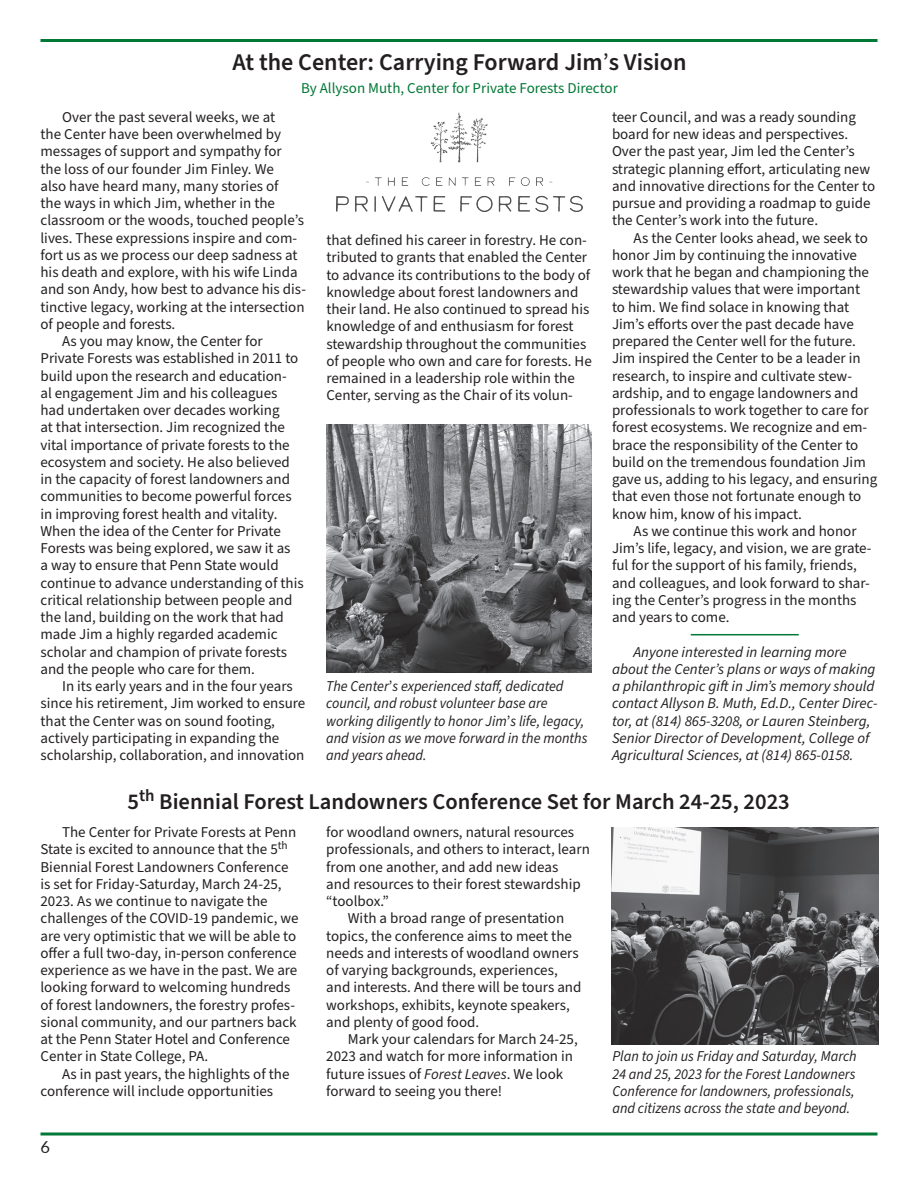
<style>
.page{position:relative;width:918px;height:1188px;background:#fff}
.page>*{position:absolute;margin:0;border:0;box-sizing:border-box;transform-origin:0 0}
.headline_16_pt{font:600 24px "Source Sans Pro";color:#231f20}
.headline_15_pt{font:600 22.5px "Source Sans Pro";color:#231f20}
.t1{font:16.5px "Lato";color:#231f20}
.bss-body_text_10_pt{font:15px/17.2px "Source Sans Pro";color:#231f20}
.caption_10_pt{font:italic 15px/17.2px "Source Sans Pro";color:#231f20;scale:.95 1}
.bss-body_text_10_pt-2{font:italic 15px/17.2px "Source Sans Pro";color:#231f20}
.byline{font:15px "Source Sans Pro";color:#007836}
.s1{font-weight:400}
.s2{font-style:normal}
.s3{font-style:italic}
</style>
<div class="page">
<hr style="left:40px;top:39px;width:838px;height:3px;background:#007836">
<svg style="left:40px;top:1132px;width:838px;height:4px;background:#3f9968"></svg>
<img style="left:336px;top:112px;width:247px;height:99px">
<img style="left:611px;top:827px;width:267px;height:217px">
<img style="left:326px;top:424px;width:266px;height:249px">
<hr style="left:691px;top:634px;width:108px;height:1px;background:#007836">
<p class="headline_16_pt" style="left:233px;top:46px;width:456px">At the Center: Carrying Forward Jim<span class="s1">ʼ</span>s Vision</p>
<p class="byline" style="left:301px;top:78px;width:318px">By Allyson Muth, Center for Private Forests Director</p>
<p class="bss-body_text_10_pt" style="left:40px;top:109px;width:267px;text-indent:22px">Over the past several weeks, we at<br>the Center have been overwhelmed by messages of support and sympathy for the loss of our founder Jim Finley. We<br>also have heard many, many stories of<br>the ways in which Jim, whether in the classroom or the woods, touched peopleʼs lives. These expressions inspire and com&shy;fort us as we process our deep sadness at his death and explore, with his wife Linda and son Andy, how best to advance his dis&shy;tinctive legacy, working at the intersection of people and forests.</p>
<p class="bss-body_text_10_pt" style="left:40px;top:333px;width:265px;text-indent:22px">As you may know, the Center for Private Forests was established in 2011 to build upon the research and education-<br>al engagement Jim and his colleagues had undertaken over decades working<br>at that intersection. Jim recognized the vital importance of private forests to the ecosystem and society. He also believed in the capacity of forest landowners and communities to become powerful forces in improving forest health and vitality.<br>When the idea of the Center for Private Forests was being explored, we saw it as<br>a way to ensure that Penn State would continue to advance understanding of this critical relationship between people and the land, building on the work that had made Jim a highly regarded academic scholar and champion of private forests and the people who care for them.</p>
<p class="bss-body_text_10_pt" style="left:40px;top:678px;width:266px;text-indent:22px">In its early years and in the four years since his retirement, Jim worked to ensure that the Center was on sound footing, actively participating in expanding the scholarship, collaboration, and innovation</p>
<p class="bss-body_text_10_pt" style="left:612px;top:109px;width:265px">teer Council, and was a ready sounding board for new ideas and perspectives.<br>Over the past year, Jim led the Center’s strategic planning effort, articulating new and innovative directions for the Center to pursue and providing a roadmap to guide the Center’s work into the future.</p>
<p class="bss-body_text_10_pt" style="left:612px;top:230px;width:267px;text-indent:22px">As the Center looks ahead, we seek to honor Jim by continuing the innovative work that he began and championing the stewardship values that were important<br>to him. We find solace in knowing that Jim’s efforts over the past decade have prepared the Center well for the future.<br>Jim inspired the Center to be a leader in research, to inspire and cultivate stew&shy;ardship, and to engage landowners and professionals to work together to care for forest ecosystems. We recognize and em&shy;brace the responsibility of the Center to build on the tremendous foundation Jim gave us, adding to his legacy, and ensuring that even those not fortunate enough to know him, know of his impact.</p>
<p class="bss-body_text_10_pt" style="left:612px;top:523px;width:261px;text-indent:22px">As we continue this work and honor Jim’s life, legacy, and vision, we are grate&shy;ful for the support of his family, friends, and colleagues, and look forward to shar&shy;ing the Center’s progress in the months and years to come.</p>
<p class="bss-body_text_10_pt-2" style="left:612px;top:644px;width:267px;text-indent:22px">Anyone interested in learning more about the Center’s plans or ways of making a philanthropic gift in Jim’s memory should contact Allyson B. Muth, Ed.D., Center Direc&shy;tor, at (814) 865-3208, or Lauren Steinberg, Senior Director of Development, College of Agricultural Sciences, at (814) 865-0158.</p>
<p class="bss-body_text_10_pt" style="left:326px;top:232px;width:267px">that defined his career in forestry. He con&shy;tributed to grants that enabled the Center to advance its contributions to the body of knowledge about forest landowners and their land. He also continued to spread his knowledge of and enthusiasm for forest stewardship throughout the communities of people who own and care for forests. He remained in a leadership role within the Center, serving as the Chair of its volun-</p>
<p class="caption_10_pt" style="left:326px;top:678px;width:277px">The Center<span class="s2">ʼ</span>s experienced staff, dedicated council, and robust volunteer base are working diligently to honor Jim<span class="s2">ʼ</span>s life, legacy, and vision as we move forward in the months and years ahead.</p>
<p class="headline_15_pt" style="left:128px;top:786px;width:664px">5<sup>th</sup> Biennial Forest Landowners Conference Set for March 24-25, 2023</p>
<p class="bss-body_text_10_pt" style="left:40px;top:824px;width:260px;text-indent:22px">The Center for Private Forests at Penn State is excited to announce that the 5<sup>th </sup>Biennial Forest Landowners Conference is set for Friday-Saturday, March 24-25, 2023. As we continue to navigate the challenges of the COVID-19 pandemic, we are very optimistic that we will be able to offer a full two-day, in-person conference experience as we have in the past. We are looking forward to welcoming hundreds of forest landowners, the forestry profes&shy;sional community, and our partners back at the Penn Stater Hotel and Conference Center in State College, PA.</p>
<p class="bss-body_text_10_pt" style="left:40px;top:1065px;width:250px;text-indent:22px">As in past years, the highlights of the conference will include opportunities</p>
<p class="t1" style="left:40px;top:1135px;width:11px">6</p>
<p class="bss-body_text_10_pt" style="left:326px;top:824px;width:265px">for woodland owners, natural resources professionals, and others to interact, learn from one another, and add new ideas<br>and resources to their forest stewardship “toolbox.”</p>
<p class="bss-body_text_10_pt" style="left:326px;top:910px;width:257px;text-indent:22px">With a broad range of presentation topics, the conference aims to meet the needs and interests of woodland owners of varying backgrounds, experiences, and interests. And there will be tours and workshops, exhibits, keynote speakers, and plenty of good food.</p>
<p class="bss-body_text_10_pt" style="left:326px;top:1031px;width:253px;text-indent:22px">Mark your calendars for March 24-25, 2023 and watch for more information in future issues of <span class="s3">Forest Leaves</span>. We look forward to seeing you there!</p>
<p class="caption_10_pt" style="left:612px;top:1048px;width:259px">Plan to join us Friday and Saturday, March 24 and 25, 2023 for the Forest Landowners Conference for landowners, professionals, and citizens across the state and beyond.</p>
</div>
